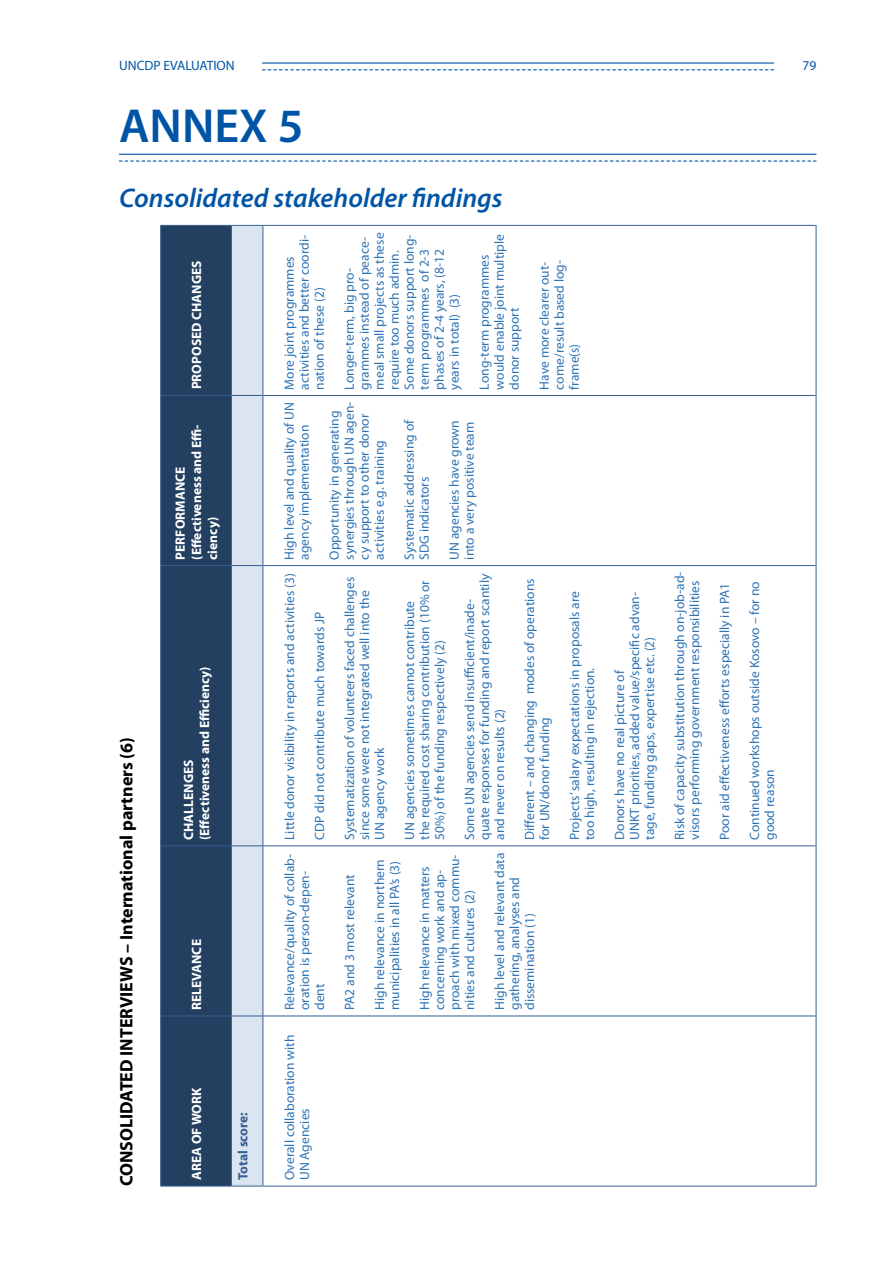
<style>
.page{position:relative;width:893px;height:1263px;background:#fff}
.page>*{position:absolute;margin:0;border:0;box-sizing:border-box;transform-origin:0 0}
.t1{font:600 48px "Myriad Pro";color:#0054a6}
.t2{font:italic 600 27px "Myriad Pro";color:#0054a6}
.t3{font:700 18px "Myriad Pro";color:#000}
.t4{font:13.5px/15px "Myriad Pro";color:#2e74b5}
.t5{font:700 13.5px/16.2px "Myriad Pro";color:#fff}
.t6{font:13.5px "Myriad Pro";color:#0054a6}
.t7{font:700 13.5px "Myriad Pro";color:#365f91}
</style>
<div class="page">
<hr style="left:262px;top:62px;width:512px;height:2px;background:#0054a6">
<svg style="left:262px;top:69px;width:512px;height:1px"></svg>
<div style="left:161px;top:226px;width:70px;height:960px;background:#244061"></div>
<div style="left:232px;top:226px;width:31px;height:960px;background:#dbe5f1"></div>
<hr style="left:160px;top:1016px;width:1px;height:170px;background:#365f91">
<hr style="left:161px;top:1186px;width:70px;height:1px;background:#365f91">
<hr style="left:160px;top:846px;width:1px;height:170px;background:#365f91">
<hr style="left:161px;top:1015px;width:70px;height:1px;background:#365f91">
<hr style="left:160px;top:566px;width:1px;height:280px;background:#365f91">
<hr style="left:161px;top:845px;width:70px;height:1px;background:#365f91">
<hr style="left:160px;top:395px;width:1px;height:171px;background:#365f91">
<hr style="left:161px;top:565px;width:70px;height:1px;background:#365f91">
<hr style="left:160px;top:225px;width:1px;height:170px;background:#365f91">
<hr style="left:161px;top:395px;width:70px;height:1px;background:#365f91">
<hr style="left:161px;top:225px;width:70px;height:1px;background:#365f91">
<hr style="left:231px;top:1016px;width:1px;height:170px;background:#365f91">
<hr style="left:232px;top:1186px;width:31px;height:1px;background:#365f91">
<hr style="left:231px;top:846px;width:1px;height:170px;background:#365f91">
<hr style="left:232px;top:1015px;width:31px;height:1px;background:#365f91">
<hr style="left:231px;top:566px;width:1px;height:280px;background:#365f91">
<hr style="left:232px;top:845px;width:31px;height:1px;background:#365f91">
<hr style="left:231px;top:395px;width:1px;height:171px;background:#365f91">
<hr style="left:232px;top:565px;width:31px;height:1px;background:#365f91">
<hr style="left:231px;top:225px;width:1px;height:170px;background:#365f91">
<hr style="left:232px;top:395px;width:31px;height:1px;background:#365f91">
<hr style="left:232px;top:225px;width:31px;height:1px;background:#365f91">
<hr style="left:263px;top:1016px;width:1px;height:170px;background:#365f91">
<hr style="left:263px;top:1186px;width:553px;height:1px;background:#365f91">
<hr style="left:263px;top:846px;width:1px;height:170px;background:#365f91">
<hr style="left:263px;top:1015px;width:553px;height:1px;background:#365f91">
<hr style="left:263px;top:566px;width:1px;height:280px;background:#365f91">
<hr style="left:263px;top:845px;width:553px;height:1px;background:#365f91">
<hr style="left:263px;top:395px;width:1px;height:171px;background:#365f91">
<hr style="left:263px;top:565px;width:553px;height:1px;background:#365f91">
<hr style="left:263px;top:225px;width:1px;height:170px;background:#365f91">
<hr style="left:263px;top:395px;width:553px;height:1px;background:#365f91">
<hr style="left:263px;top:225px;width:553px;height:1px;background:#365f91">
<hr style="left:816px;top:1016px;width:1px;height:170px;background:#365f91">
<hr style="left:816px;top:846px;width:1px;height:170px;background:#365f91">
<hr style="left:816px;top:566px;width:1px;height:280px;background:#365f91">
<hr style="left:816px;top:395px;width:1px;height:171px;background:#365f91">
<hr style="left:816px;top:225px;width:1px;height:170px;background:#365f91">
<hr style="left:119px;top:154px;width:697px;height:1px;background:#0054a6">
<svg style="left:119px;top:160px;width:697px;height:2px"></svg>
<p class="t6" style="left:119px;top:58px;width:117px">UNCDP EVALUATION</p>
<p class="t6" style="left:803px;top:58px;width:15px">79</p>
<h1 class="t1" style="left:119px;top:95px;width:186px">ANNEX 5</h1>
<h2 class="t2" style="left:119px;top:181px;width:385px">Consolidated stakeholder findings</h2>
<p class="t5" style="left:188px;top:389px;width:130px;rotate:-90deg">PROPOSED CHANGES</p>
<p class="t5" style="left:172px;top:560px;width:137px;rotate:-90deg">PERFORMANCE (Effectiveness and Effi&shy;ciency)</p>
<p class="t4" style="left:282px;top:389px;width:156px;rotate:-90deg">More joint programmes activities and better coordi&shy;nation of these (2)</p>
<p class="t4" style="left:342px;top:389px;width:158px;rotate:-90deg">Longer-term, big pro&shy;grammes instead of peace&shy;meal small projects as these require too much admin.<br>Some donors support long&shy;term programmes of 2-3 phases of 2-4 years, (8-12 years in total) (3)</p>
<p class="t4" style="left:477px;top:389px;width:157px;rotate:-90deg">Long-term programmes would enable joint multiple donor support</p>
<p class="t4" style="left:282px;top:560px;width:159px;rotate:-90deg">High level and quality of UN agency implementation</p>
<p class="t4" style="left:327px;top:560px;width:159px;rotate:-90deg">Opportunity in generating synergies through UN agen&shy;cy support to other donor activities e.g. training</p>
<p class="t4" style="left:402px;top:560px;width:141px;rotate:-90deg">Systematic addressing of<br>SDG indicators</p>
<p class="t4" style="left:447px;top:560px;width:141px;rotate:-90deg">UN agencies have grown into a very positive team</p>
<p class="t4" style="left:537px;top:389px;width:131px;text-align:justify;rotate:-90deg">Have more clearer out&shy;come/result based log&shy;frame(s)</p>
<h3 class="t3" style="left:115px;top:1186px;width:451px;rotate:-90deg">CONSOLIDATED INTERVIEWS – International partners (6)</h3>
<p class="t5" style="left:180px;top:840px;width:175px;rotate:-90deg">CHALLENGES<br>(Effectiveness and Efficiency)</p>
<p class="t5" style="left:188px;top:1010px;width:72px;rotate:-90deg">RELEVANCE</p>
<p class="t5" style="left:188px;top:1180px;width:94px;rotate:-90deg">AREA OF WORK</p>
<p class="t7" style="left:234px;top:1180px;width:69px;rotate:-90deg">Total score:</p>
<p class="t4" style="left:282px;top:840px;width:268px;rotate:-90deg">Little donor visibility in reports and activities (3)</p>
<p class="t4" style="left:312px;top:840px;width:229px;rotate:-90deg">CDP did not contribute much towards JP</p>
<p class="t4" style="left:282px;top:1010px;width:158px;rotate:-90deg">Relevance/quality of collab&shy;oration is person-depen&shy;dent</p>
<p class="t4" style="left:282px;top:1180px;width:147px;rotate:-90deg">Overall collaboration with<br>UN Agencies</p>
<p class="t4" style="left:342px;top:840px;width:264px;rotate:-90deg">Systematization of volunteers faced challenges since some were not integrated well into the<br>UN agency work</p>
<p class="t4" style="left:402px;top:840px;width:261px;rotate:-90deg">UN agencies sometimes cannot contribute the required cost sharing contribution (10% or<br>50%) of the funding respectively (2)</p>
<p class="t4" style="left:462px;top:840px;width:267px;rotate:-90deg">Some UN agencies send insufficient/inade&shy;quate responses for funding and report scantily and never on results (2)</p>
<p class="t4" style="left:522px;top:840px;width:263px;rotate:-90deg">Different – and changing modes of operations for UN/donor funding</p>
<p class="t4" style="left:342px;top:1010px;width:137px;rotate:-90deg">PA2 and 3 most relevant</p>
<p class="t4" style="left:372px;top:1010px;width:152px;rotate:-90deg">High relevance in northern municipalities in all PA’s (3)</p>
<p class="t4" style="left:417px;top:1010px;width:157px;rotate:-90deg">High relevance in matters concerning work and ap&shy;proach with mixed commu&shy;nities and cultures (2)</p>
<p class="t4" style="left:492px;top:1010px;width:159px;rotate:-90deg">High level and relevant data gathering, analyses and dissemination (1)</p>
<p class="t4" style="left:567px;top:840px;width:250px;rotate:-90deg">Projects’ salary expectations in proposals are too high, resulting in rejection.</p>
<p class="t4" style="left:612px;top:840px;width:249px;rotate:-90deg">Donors have no real picture of<br>UNKT priorities, added value/specific advan&shy;tage, funding gaps, expertise etc. (2)</p>
<p class="t4" style="left:672px;top:840px;width:270px;rotate:-90deg">Risk of capacity substitution through on-job-ad&shy;visors performing government responsibilities</p>
<p class="t4" style="left:717px;top:840px;width:258px;rotate:-90deg">Poor aid effectiveness efforts especially in PA1</p>
<p class="t4" style="left:747px;top:840px;width:260px;rotate:-90deg">Continued workshops outside Kosovo – for no good reason</p>
</div>
